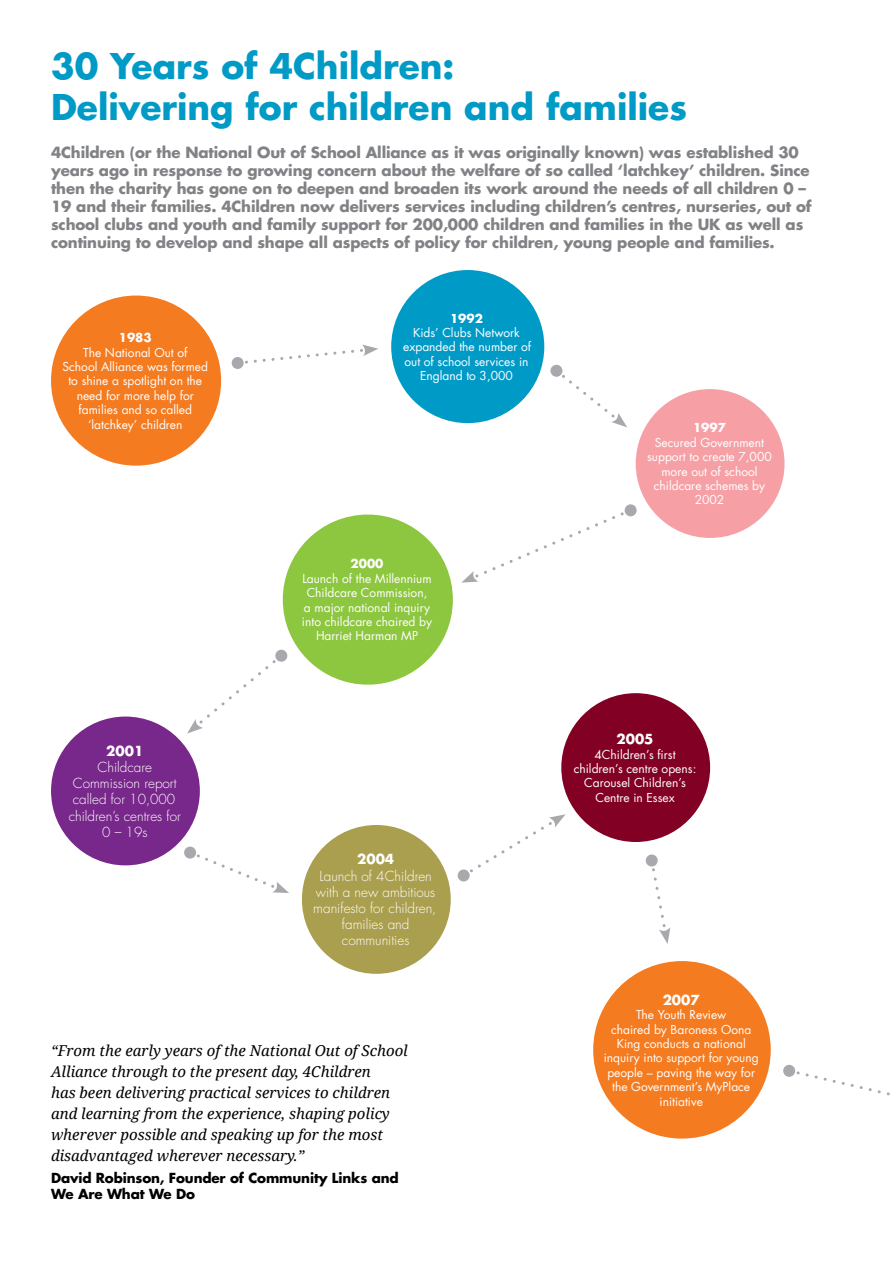
<style>
.page{position:relative;width:893px;height:1263px;background:#fff}
.page>*{position:absolute;margin:0;border:0;box-sizing:border-box;transform-origin:0 0}
.t1{font:700 34.5px/41.4px "Futura LT";color:#009ac7}
.t2{font:700 15px/18px "Futura LT";letter-spacing:-.01em;color:#808285}
.t3{font:italic 15px/21px "Droid Serif";color:#000}
.t4{font:300 13.5px/16.2px "Futura LT";color:#fff;text-align:center}
.t5{font:700 13.5px/16.2px "Futura LT";letter-spacing:-.01em;color:#000}
.t6{font:700 13.5px "Futura LT";color:#fff}
.t7{font:12px/14.4px "Futura LT";color:#fff;text-align:center}
.t8{font:700 12px "Futura LT";color:#fff}
</style>
<div class="page">
<div style="left:51px;top:296px;width:170px;height:170px;background:#f47b20;border-radius:50%"></div>
<div style="left:391px;top:270px;width:153px;height:153px;background:#009ac7;border-radius:50%"></div>
<div style="left:636px;top:389px;width:148px;height:149px;background:#f6a0a5;border-radius:50%"></div>
<div style="left:283px;top:514px;width:170px;height:171px;background:#8dc63f;border-radius:50%"></div>
<div style="left:51px;top:716px;width:149px;height:149px;background:#78288b;border-radius:50%"></div>
<div style="left:302px;top:825px;width:149px;height:149px;background:#aa9f4e;border-radius:50%"></div>
<div style="left:561px;top:693px;width:149px;height:149px;background:#820024;border-radius:50%"></div>
<div style="left:593px;top:961px;width:178px;height:177px;background:#f47b20;border-radius:50%"></div>
<div style="left:232px;top:357px;width:12px;height:12px;background:#a7a9ac;border-radius:50%"></div>
<svg style="left:239px;top:344px;width:139px;height:21px"></svg>
<div style="left:550px;top:365px;width:12px;height:12px;background:#a7a9ac;border-radius:50%"></div>
<svg style="left:556px;top:369px;width:71px;height:58px"></svg>
<div style="left:625px;top:504px;width:12px;height:12px;background:#a7a9ac;border-radius:50%"></div>
<svg style="left:461px;top:509px;width:171px;height:74px"></svg>
<div style="left:275px;top:650px;width:12px;height:12px;background:#a7a9ac;border-radius:50%"></div>
<svg style="left:187px;top:654px;width:95px;height:79px"></svg>
<div style="left:184px;top:846px;width:12px;height:12px;background:#a7a9ac;border-radius:50%"></div>
<svg style="left:190px;top:854px;width:99px;height:39px"></svg>
<div style="left:458px;top:869px;width:12px;height:12px;background:#a7a9ac;border-radius:50%"></div>
<svg style="left:464px;top:814px;width:102px;height:63px"></svg>
<div style="left:646px;top:854px;width:12px;height:12px;background:#a7a9ac;border-radius:50%"></div>
<svg style="left:650px;top:859px;width:20px;height:85px"></svg>
<svg style="left:791px;top:1070px;width:99px;height:26px"></svg>
<div style="left:783px;top:1065px;width:12px;height:12px;background:#a7a9ac;border-radius:50%"></div>
<h1 class="t1" style="left:51px;top:45px;width:637px">30 Years of 4Children:<br>Delivering for children and families</h1>
<p class="t2" style="left:51px;top:143px;width:762px">4Children (or the National Out of School Alliance as it was originally known) was established 30 years ago in response to growing concern about the welfare of so called ‘latchkey’ children. Since then the charity has gone on to deepen and broaden its work around the needs of all children 0 – 19 and their families. 4Children now delivers services including children’s centres, nurseries, out of school clubs and youth and family support for 200,000 children and families in the UK as well as continuing to develop and shape all aspects of policy for children, young people and families.</p>
<p class="t8" style="left:119px;top:330px;width:34px">1983</p>
<p class="t7" style="left:63px;top:345px;width:147px">The National Out of<br>School Alliance was formed to shine a spotlight on the need for more help for families and so called ‘latchkey’ children</p>
<p class="t6" style="left:106px;top:742px;width:39px">2001</p>
<p class="t4" style="left:69px;top:759px;width:114px">Childcare<br>Commission report called for 10,000 children’s centres for<br>0 – 19s</p>
<p class="t8" style="left:450px;top:310px;width:34px">1992</p>
<p class="t7" style="left:403px;top:325px;width:129px">Kids’ Clubs Network expanded the number of out of school services in<br>England to 3,000</p>
<p class="t8" style="left:351px;top:556px;width:34px">2000</p>
<p class="t7" style="left:302px;top:571px;width:132px">Launch of the Millennium<br>Childcare Commission, a major national inquiry into childcare chaired by<br>Harriet Harman MP</p>
<p class="t6" style="left:357px;top:850px;width:39px">2004</p>
<p class="t4" style="left:313px;top:868px;width:125px">Launch of 4Children with a new ambitious manifesto for children, families and communities</p>
<p class="t3" style="left:51px;top:1040px;width:358px">“From the early years of the National Out of School Alliance through to the present day, 4Children<br>has been delivering practical services to children and learning from the experience, shaping policy wherever possible and speaking up for the most disadvantaged wherever necessary.”</p>
<p class="t5" style="left:51px;top:1170px;width:349px">David Robinson, Founder of Community Links and<br>We Are What We Do</p>
<p class="t8" style="left:693px;top:420px;width:34px">1997</p>
<p class="t7" style="left:647px;top:435px;width:126px">Secured Government support to create 7,000 more out of school childcare schemes by<br>2002</p>
<p class="t6" style="left:616px;top:730px;width:39px">2005</p>
<p class="t7" style="left:574px;top:747px;width:124px">4Children’s first children’s centre opens:<br>Carousel Children’s<br>Centre in Essex</p>
<p class="t6" style="left:663px;top:991px;width:39px">2007</p>
<p class="t7" style="left:604px;top:1008px;width:156px">The Youth Review<br>chaired by Baroness Oona<br>King conducts a national inquiry into support for young people – paving the way for the Government’s MyPlace initiative</p>
</div>
